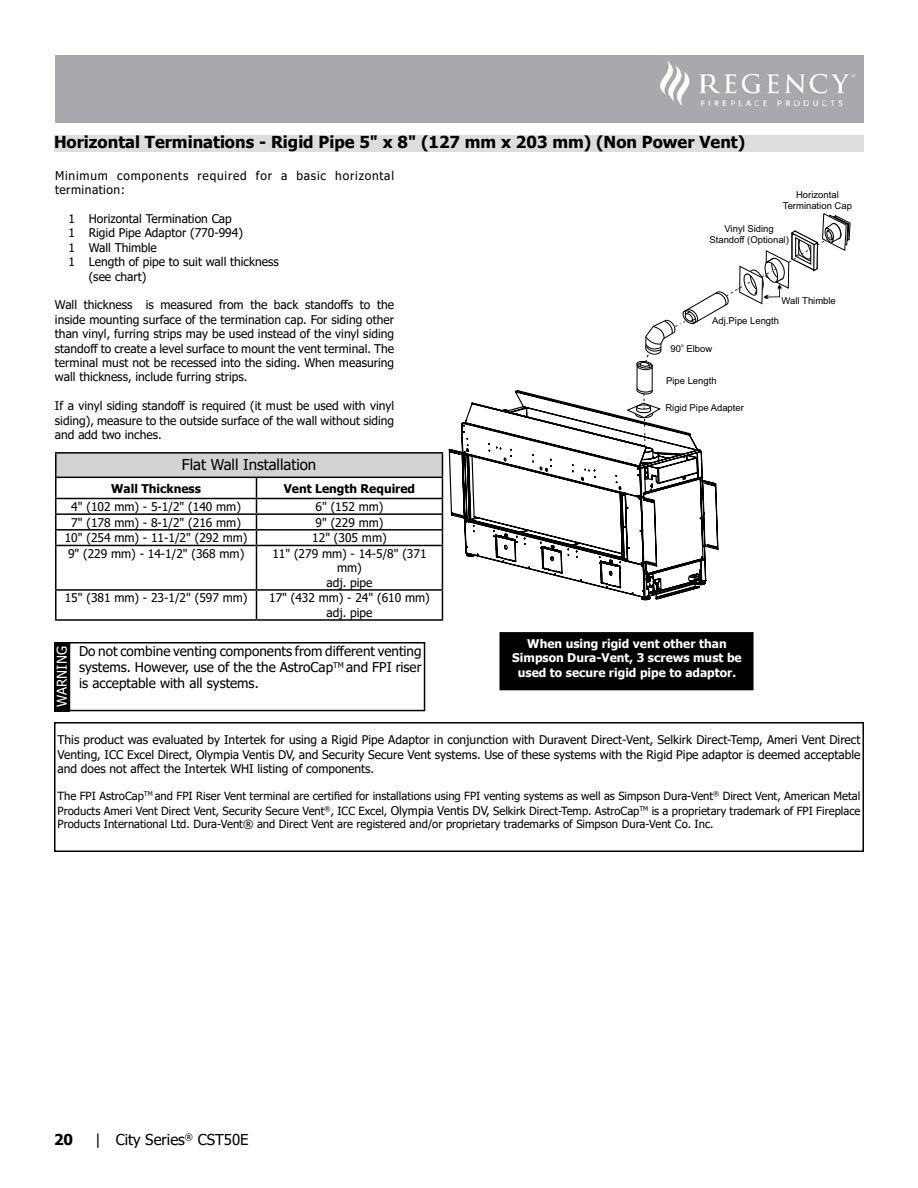
<style>
.page{position:relative;width:918px;height:1188px;background:#fff}
.page>*{position:absolute;margin:0;border:0;box-sizing:border-box;transform-origin:0 0}
.t1{font:700 16.5px "Tahoma";color:#000}
.t2{font:15px "Tahoma";color:#000}
.t3{font:700 15px "Tahoma";color:#000}
.t4{font:13.5px/16.2px "Tahoma";color:#000;text-align:justify}
.t5{font:13.5px "Tahoma";color:#fff}
.t6{font:12px/14.4px "Tahoma";color:#000;text-align:justify}
.t7{font:700 12px/14.4px "Tahoma";color:#fff;text-align:center}
.t8{font:12px/14.4px "Tahoma";letter-spacing:.065em;color:#000}
.t9{font:700 12px "Tahoma";color:#000}
.t10{font:11.25px/14px "Tahoma";color:#000;text-align:justify}
.t11{font:9.45px/10.6px "Arial";color:#000;text-align:center}
.t12{font:4.8px "Arial";color:#000}
.s1{font-size:12px}
</style>
<div class="page">
<div style="left:56px;top:55px;width:808px;height:67px;background:#a7a9ac"></div>
<img style="left:661px;top:61px;width:194px;height:45px">
<div style="left:54px;top:136px;width:810px;height:16px;background:#dcddde"></div>
<div style="left:500px;top:633px;width:253px;height:57px;background:#000"></div>
<div style="left:500px;top:632px;width:254px;height:58px;border:2px solid #000"></div>
<div style="left:56px;top:453px;width:386px;height:24px;background:#d1d3d4"></div>
<hr style="left:55px;top:452px;width:202px;height:2px;background:#000">
<hr style="left:55px;top:454px;width:2px;height:23px;background:#000">
<hr style="left:256px;top:452px;width:187px;height:2px;background:#000">
<hr style="left:55px;top:477px;width:202px;height:1px;background:#000">
<hr style="left:55px;top:478px;width:2px;height:20px;background:#000">
<hr style="left:256px;top:477px;width:187px;height:1px;background:#000">
<hr style="left:55px;top:498px;width:202px;height:1px;background:#000">
<hr style="left:256px;top:498px;width:187px;height:1px;background:#000">
<hr style="left:55px;top:513px;width:202px;height:2px;background:#000">
<hr style="left:256px;top:513px;width:187px;height:2px;background:#000">
<hr style="left:55px;top:529px;width:202px;height:2px;background:#000">
<svg style="left:55px;top:499px;width:2px;height:46px"></svg>
<hr style="left:256px;top:529px;width:187px;height:2px;background:#000">
<svg style="left:256px;top:478px;width:1px;height:67px"></svg>
<svg style="left:442px;top:454px;width:1px;height:91px"></svg>
<hr style="left:55px;top:545px;width:202px;height:1px;background:#000">
<hr style="left:55px;top:546px;width:2px;height:43px;background:#000">
<hr style="left:256px;top:545px;width:187px;height:1px;background:#000">
<hr style="left:256px;top:546px;width:1px;height:43px;background:#000">
<hr style="left:442px;top:546px;width:1px;height:43px;background:#000">
<hr style="left:55px;top:589px;width:202px;height:2px;background:#000">
<hr style="left:55px;top:591px;width:2px;height:28px;background:#000">
<hr style="left:256px;top:589px;width:187px;height:2px;background:#000">
<svg style="left:256px;top:591px;width:1px;height:28px"></svg>
<svg style="left:442px;top:591px;width:1px;height:28px"></svg>
<hr style="left:55px;top:619px;width:202px;height:2px;background:#000">
<hr style="left:256px;top:619px;width:187px;height:2px;background:#000">
<svg style="left:636px;top:213px;width:215px;height:176px"></svg>
<svg style="left:448px;top:389px;width:271px;height:212px"></svg>
<div style="left:54px;top:722px;width:810px;height:130px;border:2px solid #000"></div>
<div style="left:54px;top:642px;width:15px;height:69px;background:#000"></div>
<div style="left:69px;top:642px;width:356px;height:69px;border:2px solid #000"></div>
<h1 class="t1" style="left:54px;top:131px;width:693px">Horizontal Terminations - Rigid Pipe 5" x 8" (127 mm x 203 mm) (Non Power Vent)</h1>
<p class="t8" style="left:55px;top:169px;width:341px">Minimum components required for a basic horizontal termination:</p>
<p class="t6" style="left:69px;top:212px;width:165px">1 Horizontal Termination Cap</p>
<p class="t6" style="left:69px;top:227px;width:176px">1 Rigid Pipe Adaptor (770-994)</p>
<p class="t6" style="left:68px;top:241px;width:90px">1 Wall Thimble</p>
<p class="t6" style="left:68px;top:255px;width:212px">1 Length of pipe to suit wall thickness</p>
<p class="t6" style="left:89px;top:270px;width:59px">(see chart)</p>
<p class="t6" style="left:55px;top:299px;width:341px">Wall thickness is measured from the back standoffs to the inside mounting surface of the termination cap. For siding other than vinyl, furring strips may be used instead of the vinyl siding standoff to create a level surface to mount the vent terminal. The terminal must not be recessed into the siding. When measuring wall thickness, include furring strips.</p>
<p class="t6" style="left:55px;top:399px;width:341px">If a vinyl siding standoff is required (it must be used with vinyl siding), measure to the outside surface of the wall without siding and add two inches.</p>
<p class="t11" style="left:783px;top:190px;width:71px">Horizontal<br>Termination Cap</p>
<p class="t11" style="left:709px;top:224px;width:81px">Vinyl Siding<br>Standoff (Optional)</p>
<p class="t11" style="left:782px;top:296px;width:56px">Wall Thimble</p>
<p class="t11" style="left:712px;top:315px;width:68px">Adj.Pipe Length</p>
<p class="t12" style="left:681px;top:342px;width:4px">o</p>
<p class="t11" style="left:671px;top:343px;width:43px">90 Elbow</p>
<p class="t11" style="left:666px;top:375px;width:52px">Pipe Length</p>
<p class="t11" style="left:665px;top:402px;width:80px">Rigid Pipe Adapter</p>
<p class="t2" style="left:182px;top:455px;width:136px">Flat Wall Installation</p>
<p class="t9" style="left:111px;top:480px;width:91px">Wall Thickness</p>
<p class="t9" style="left:284px;top:480px;width:133px">Vent Length Required</p>
<p class="t6" style="left:71px;top:500px;width:171px">4" (102 mm) - 5-1/2" (140 mm)</p>
<p class="t6" style="left:316px;top:500px;width:69px">6" (152 mm)</p>
<p class="t6" style="left:71px;top:516px;width:171px">7" (178 mm) - 8-1/2" (216 mm)</p>
<p class="t6" style="left:316px;top:516px;width:69px">9" (229 mm)</p>
<p class="t6" style="left:65px;top:531px;width:184px">10" (254 mm) - 11-1/2" (292 mm)</p>
<p class="t6" style="left:312px;top:531px;width:76px">12" (305 mm)</p>
<p class="t6" style="left:68px;top:547px;width:178px">9" (229 mm) - 14-1/2" (368 mm)</p>
<p class="t6" style="left:272px;top:547px;width:156px;text-align:center">11" (279 mm) - 14-5/8" (371 mm)<br>adj. pipe</p>
<p class="t6" style="left:65px;top:591px;width:184px">15" (381 mm) - 23-1/2" (597 mm)</p>
<p class="t6" style="left:269px;top:591px;width:162px;text-align:center">17" (432 mm) - 24" (610 mm) adj. pipe</p>
<p class="t5" style="left:53px;top:707px;width:62px;rotate:-90deg">WARNING</p>
<p class="t4" style="left:79px;top:644px;width:344px">Do not combine venting components from different venting systems. However, use of the the AstroCap<sup>TM</sup> and FPI riser is acceptable with all systems.</p>
<p class="t7" style="left:512px;top:637px;width:231px">When using rigid vent other than<br>Simpson Dura-Vent, 3 screws must be used to secure rigid pipe to adaptor.</p>
<p class="t6" style="left:58px;top:733px;width:804px">This product was evaluated by Intertek for using a Rigid Pipe Adaptor in conjunction with Duravent Direct-Vent, Selkirk Direct-Temp, Ameri Vent Direct Venting, ICC Excel Direct, Olympia Ventis DV, and Security Secure Vent systems. Use of these systems with the Rigid Pipe adaptor is deemed acceptable and does not affect the Intertek WHI listing of components.</p>
<p class="t10" style="left:58px;top:790px;width:804px">The FPI AstroCap<sup>TM</sup> and FPI Riser Vent terminal are certified for installations using FPI venting systems as well as Simpson Dura-Vent<sup>®</sup> Direct Vent, American Metal Products Ameri Vent Direct Vent, Security Secure Vent<sup>®</sup>, ICC Excel, <span class="s1">Olympia Ventis DV,</span> Selkirk Direct-Temp. AstroCap<sup>TM</sup> is a proprietary trademark of FPI Fireplace Products International Ltd. Dura-Vent® and Direct Vent are registered and/or proprietary trademarks of Simpson Dura-Vent Co. Inc.</p>
<p class="t3" style="left:54px;top:1129px;width:21px">20</p>
<p class="t2" style="left:95px;top:1130px;width:155px">| City Series<sup>®</sup> CST50E</p>
</div>
